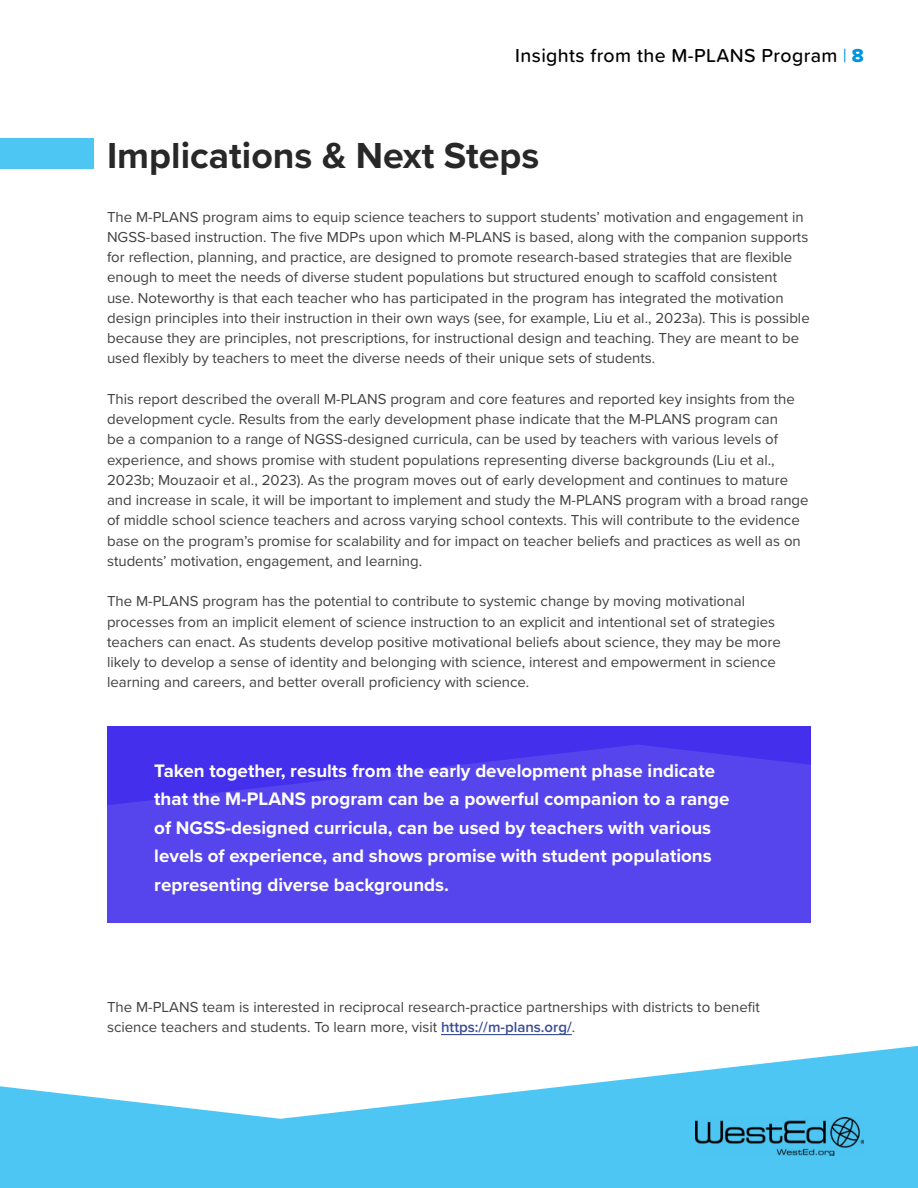
<style>
.page{position:relative;width:918px;height:1188px;background:#fff}
.page>*{position:absolute;margin:0;border:0;box-sizing:border-box;transform-origin:0 0}
.t1{font:700 37.5px "Proxima Nova";color:#292829}
.t2{font:500 19.5px "Proxima Soft";letter-spacing:.02em;color:#000}
.t3{font:700 18.75px/28.5px "Proxima Nova";color:#fff}
.t4{font:15px/20.2px "Proxima Nova";color:#414042}
.s1{font-family:"Proxima Nova"}
.s2{font-weight:400;color:#0095da}
.s3{font-family:"Proxima Nova Extrabld";font-weight:400;color:#0095da}
.s4{font-weight:600;color:#3b4d96}
</style>
<div class="page">
<svg style="left:0;top:1046px;width:918px;height:142px;fill:#4dc6f3"></svg>
<img style="left:695px;top:1118px;width:169px;height:37px">
<div style="left:107px;top:726px;width:704px;height:197px;background:#5644ed"></div>
<svg style="left:107px;top:726px;width:704px;height:79px;fill:#432fec"></svg>
<hr style="left:441px;top:1034px;width:131px;height:1px;background:#3b4d96">
<div style="left:0;top:138px;width:94px;height:30px;background:#4dc6f3"></div>
<h2 class="t2" style="left:515px;top:41px;width:350px"><span class="s1">I</span>nsights from the M-PLANS Program <span class="s2">|</span> <span class="s3">8</span></h2>
<h2 class="t1" style="left:107px;top:127px;width:434px">Implications &amp; Next Steps</h2>
<p class="t4" style="left:107px;top:206px;width:704px">The M-PLANS program aims to equip science teachers to support students’ motivation and engagement in NGSS-based instruction. The five MDPs upon which M-PLANS is based, along with the companion supports for reflection, planning, and practice, are designed to promote research-based strategies that are flexible enough to meet the needs of diverse student populations but structured enough to scaffold consistent<br>use. Noteworthy is that each teacher who has participated in the program has integrated the motivation design principles into their instruction in their own ways (see, for example, Liu et al., 2023a). This is possible because they are principles, not prescriptions, for instructional design and teaching. They are meant to be used flexibly by teachers to meet the diverse needs of their unique sets of students.</p>
<p class="t4" style="left:107px;top:388px;width:703px">This report described the overall M-PLANS program and core features and reported key insights from the development cycle. Results from the early development phase indicate that the M-PLANS program can<br>be a companion to a range of NGSS-designed curricula, can be used by teachers with various levels of experience, and shows promise with student populations representing diverse backgrounds (Liu et al., 2023b; Mouzaoir et al., 2023). As the program moves out of early development and continues to mature and increase in scale, it will be important to implement and study the M-PLANS program with a broad range of middle school science teachers and across varying school contexts. This will contribute to the evidence base on the program’s promise for scalability and for impact on teacher beliefs and practices as well as on students’ motivation, engagement, and learning.</p>
<p class="t4" style="left:107px;top:591px;width:675px">The M-PLANS program has the potential to contribute to systemic change by moving motivational processes from an implicit element of science instruction to an explicit and intentional set of strategies teachers can enact. As students develop positive motivational beliefs about science, they may be more likely to develop a sense of identity and belonging with science, interest and empowerment in science learning and careers, and better overall proficiency with science.</p>
<p class="t3" style="left:154px;top:756px;width:577px">Taken together, results from the early development phase indicate that the M-PLANS program can be a powerful companion to a range of NGSS-designed curricula, can be used by teachers with various levels of experience, and shows promise with student populations representing diverse backgrounds.</p>
<p class="t4" style="left:107px;top:996px;width:654px">The M-PLANS team is interested in reciprocal research-practice partnerships with districts to benefit science teachers and students. To learn more, visit <span class="s4">https://m-plans.org/</span>.</p>
</div>
